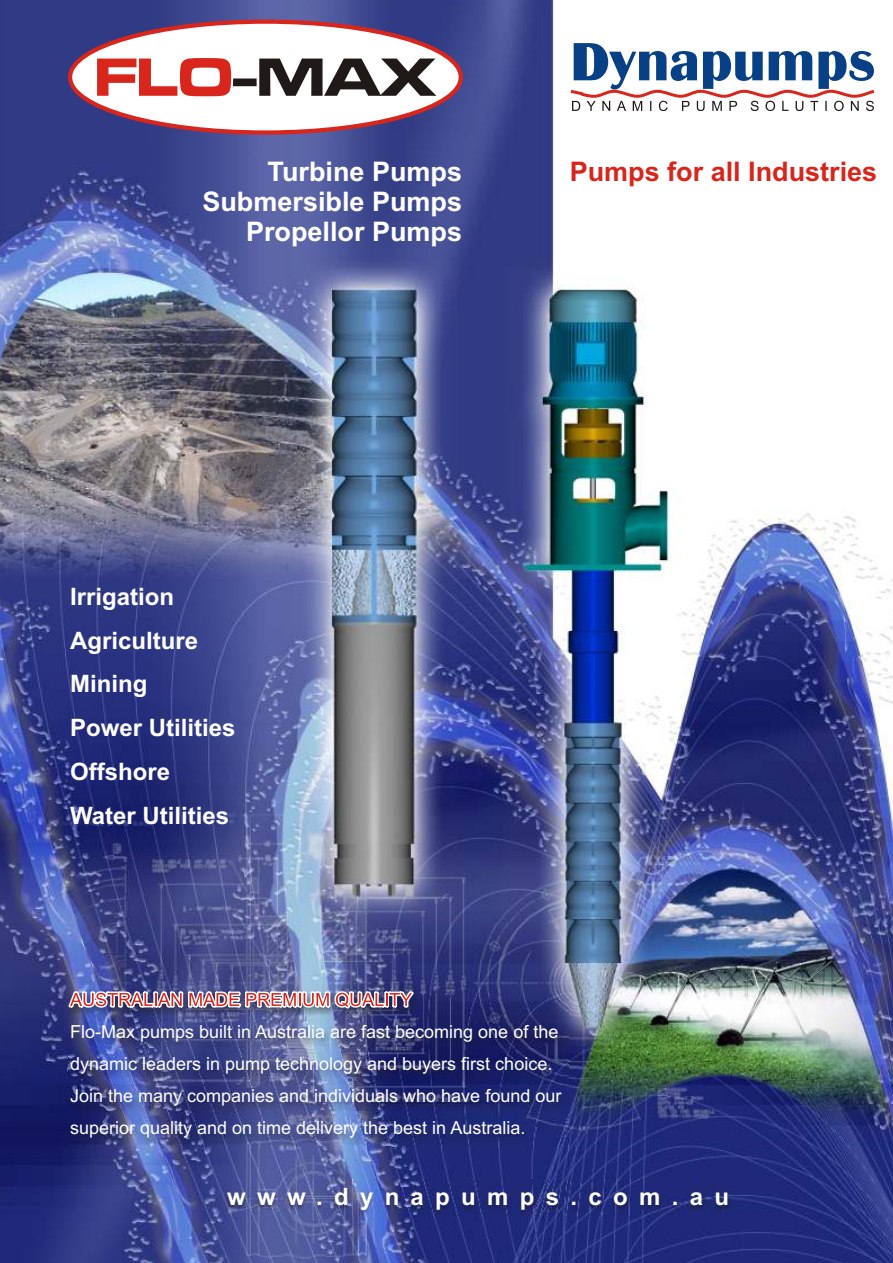
<style>
.page{position:relative;width:893px;height:1263px;background:#fff}
.page>*{position:absolute;margin:0;border:0;box-sizing:border-box;transform-origin:0 0}
.t1{font:700 27px/30.2px "Arial";color:#fff;text-align:right}
.t2{font:700 27px "Arial";color:#d9261c}
.t3{font:700 24px/44px "Arial";color:#fff}
.t4{font:700 24px "Arial";letter-spacing:.47em;color:#fff}
.t5{font:18px/32.1px "Arial";color:#fff}
</style>
<div class="page">
<img style="left:0;top:0;width:893px;height:1263px">
<svg style="left:571px;top:43px;width:303px;height:68px"></svg>
<div style="left:68px;top:20px;width:395px;height:115px;background:#fff;border:4px solid #d9261c;border-radius:50%"></div>
<svg style="left:97px;top:58px;width:134px;height:38px"></svg>
<div style="left:233px;top:79px;width:24px;height:7px;background:#1f1a17"></div>
<svg style="left:259px;top:59px;width:177px;height:37px"></svg>
<img style="left:226px;top:1180px;width:504px;height:35px">
<img style="left:68px;top:994px;width:500px;height:154px">
<svg style="left:69px;top:991px;width:345px;height:17px"></svg>
<h1 class="t1" style="left:268px;top:159px;width:196px">Turbine Pumps</h1>
<h1 class="t2" style="left:570px;top:161px;width:309px">Pumps for all Industries</h1>
<h1 class="t1" style="left:202px;top:189px;width:261px">Submersible Pumps<br>Propellor Pumps</h1>
<h2 class="t3" style="left:70px;top:576px;width:167px">Irrigation<br>Agriculture<br>Mining<br>Power Utilities<br>Offshore<br>Water Utilities</h2>
<p class="t5" style="left:70px;top:1017px;width:493px">Flo-Max pumps built in Australia are fast becoming one of the dynamic leaders in pump technology and buyers first choice.<br>Join the many companies and individuals who have found our superior quality and on time delivery the best in Australia.</p>
<h2 class="t4" style="left:227px;top:1187px;width:503px">www.dynapumps.com.au</h2>
</div>
